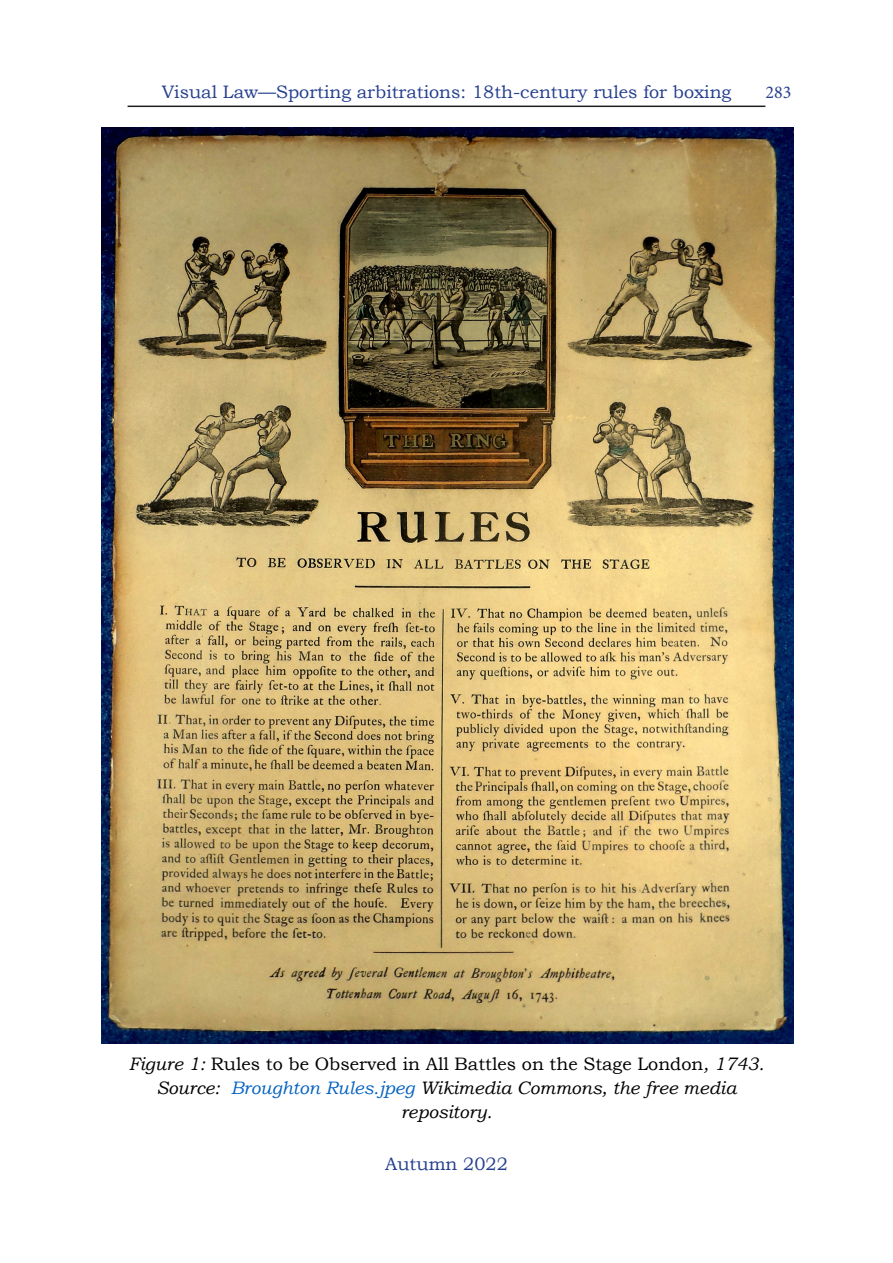
<style>
.page{position:relative;width:893px;height:1263px;background:#fff}
.page>*{position:absolute;margin:0;border:0;box-sizing:border-box;transform-origin:0 0}
.AC_captions{font:italic 18px/24px "Bookman Old Style";color:#000;text-align:center}
.t1{font:18px "Bookman Old Style";color:#253f8e}
.t2{font:18px "Minion Pro";color:#253f8e}
.s1{font-style:normal}
.s2{color:#0563c1}
</style>
<div class="page">
<hr style="left:128px;top:106px;width:637px;height:1px;background:#231f20">
<img style="left:101px;top:128px;width:693px;height:916px">
<p class="t1" style="left:162px;top:80px;width:571px">Visual Law—Sporting arbitrations: 18th-century rules for boxing</p>
<p class="t2" style="left:765px;top:80px;width:27px">283</p>
<p class="AC_captions" style="left:129px;top:1051px;width:637px">Figure 1: <span class="s1">Rules to be Observed in All Battles on the Stage London</span>, 1743.<br>Source: <span class="s2">Broughton Rules.jpeg</span> Wikimedia Commons, the free media repository.</p>
<p class="t1" style="left:385px;top:1152px;width:124px">Autumn 2022</p>
</div>
